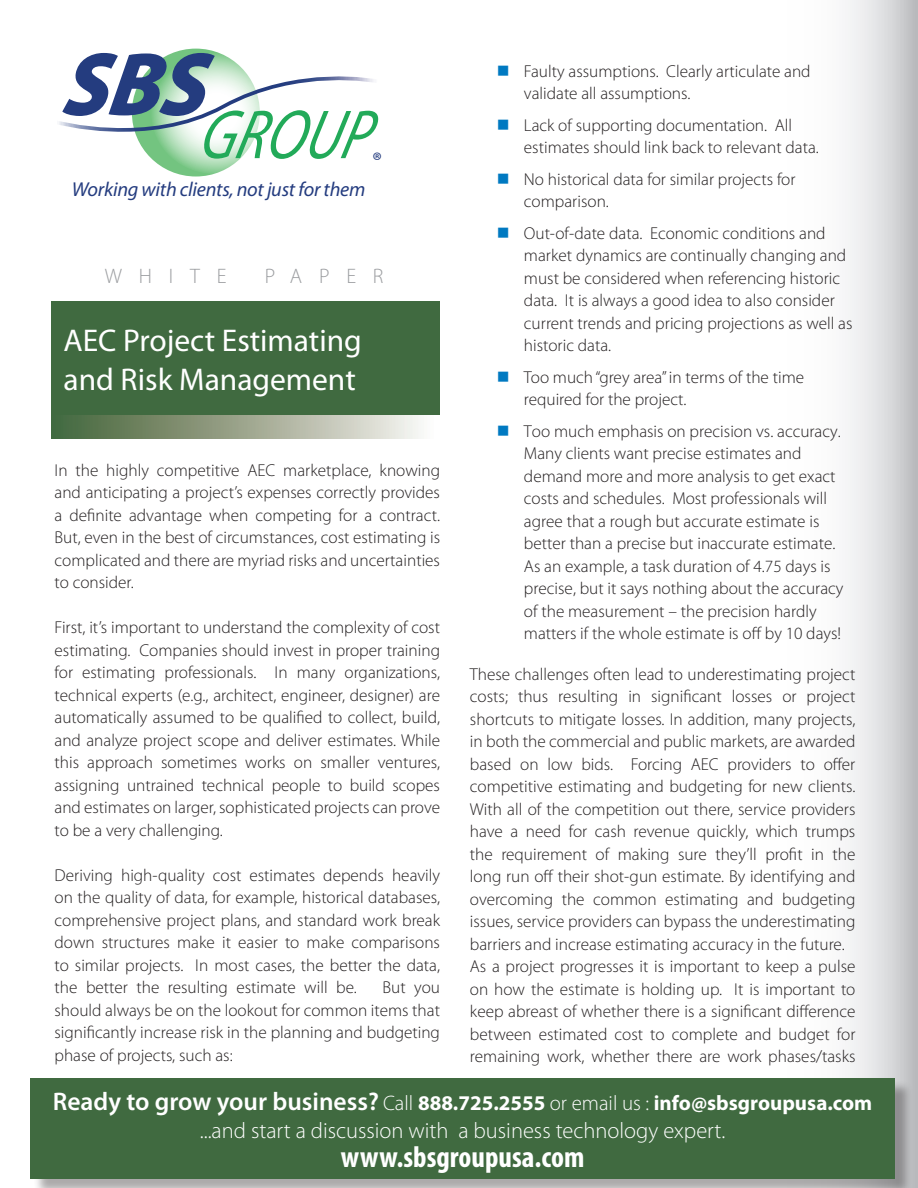
<style>
.page{position:relative;width:918px;height:1188px;background:#fff}
.page>*{position:absolute;margin:0;border:0;box-sizing:border-box;transform-origin:0 0}
.t1{font:31.5px "Myriad Pro";color:#fff}
.t2{font:700 condensed 30px "Myriad Pro";color:#fff}
.t3{font:22.65px "Myriad Pro";color:#243c7f}
.t4{font:300 22.5px "Myriad Pro";color:#fff}
.t5{font:700 21px "Myriad Pro";color:#fff}
.t6{font:300 21px "Myriad Pro";letter-spacing:.8em;color:#9b9da0}
.t7{font:italic 20.1px "Myriad Pro";letter-spacing:-.015em;color:#243c7f}
.text{font:300 17.25px/22.5px "Myriad Pro";color:#231f20;text-align:justify}
.s1{color:#0079c1}
.s2{font-weight:600;font-size:25.5px}
.s3{font-weight:300}
</style>
<div class="page">
<svg style="left:59px;top:52px;width:320px;height:122px"></svg>
<svg style="left:848px;top:0;width:70px;height:1188px"></svg>
<div style="left:33px;top:1080px;width:881px;height:108px;background:#231f20;opacity:.38"></div>
<div style="left:31px;top:1078px;width:864px;height:101px;background:#406a40"></div>
<div style="left:52px;top:301px;width:388px;height:115px;background:#406a40"></div>
<div style="left:51px;top:416px;width:389px;height:23px;background:linear-gradient(to right,#415f33,#fdf7f5)"></div>
<p class="t7" style="left:72px;top:177px;width:295px">Working with clients, not just for them</p>
<p class="t3" style="left:372px;top:147px;width:11px">®</p>
<p class="t6" style="left:105px;top:263px;width:123px">WHITE</p>
<p class="t6" style="left:265px;top:263px;width:120px">PAPER</p>
<p class="t1" style="left:64px;top:321px;width:300px">AEC Project Estimating</p>
<p class="t1" style="left:64px;top:360px;width:294px">and Risk Management</p>
<p class="text" style="left:55px;top:458px;width:387px">In the highly competitive AEC marketplace, knowing and anticipating a project’s expenses correctly provides a definite advantage when competing for a contract.<br>But, even in the best of circumstances, cost estimating is complicated and there are myriad risks and uncertainties to consider.</p>
<p class="text" style="left:55px;top:616px;width:387px">First, it’s important to understand the complexity of cost estimating. Companies should invest in proper training for estimating professionals. In many organizations, technical experts (e.g., architect, engineer, designer) are automatically assumed to be qualified to collect, build, and analyze project scope and deliver estimates. While this approach sometimes works on smaller ventures, assigning untrained technical people to build scopes and estimates on larger, sophisticated projects can prove to be a very challenging.</p>
<p class="text" style="left:55px;top:863px;width:387px">Deriving high-quality cost estimates depends heavily on the quality of data, for example, historical databases, comprehensive project plans, and standard work break down structures make it easier to make comparisons to similar projects. In most cases, the better the data, the better the resulting estimate will be.</p>
<p class="text" style="left:55px;top:976px;width:387px;text-indent:328px">But you should always be on the lookout for common items that significantly increase risk in the planning and budgeting phase of projects, such as:</p>
<p class="text" style="left:524px;top:59px;width:288px;text-indent:-27px"><span class="s1">■</span> Faulty assumptions. Clearly articulate and validate all assumptions.</p>
<p class="text" style="left:524px;top:113px;width:296px;text-indent:-27px"><span class="s1">■</span> Lack of supporting documentation. All estimates should link back to relevant data.</p>
<p class="text" style="left:524px;top:167px;width:273px;text-indent:-27px"><span class="s1">■</span> No historical data for similar projects for comparison.</p>
<p class="text" style="left:524px;top:221px;width:330px;text-align:left;text-indent:-27px"><span class="s1">■</span> Out-of-date data. Economic conditions and market dynamics are continually changing and must be considered when referencing historic data. It is always a good idea to also consider current trends and pricing projections as well as historic data.</p>
<p class="text" style="left:524px;top:365px;width:282px;text-indent:-27px"><span class="s1">■</span> Too much “grey area” in terms of the time required for the project.</p>
<p class="text" style="left:524px;top:419px;width:321px;text-align:left;text-indent:-27px"><span class="s1">■</span> Too much emphasis on precision vs. accuracy.<br>Many clients want precise estimates and demand more and more analysis to get exact costs and schedules. Most professionals will agree that a rough but accurate estimate is better than a precise but inaccurate estimate.<br>As an example, a task duration of 4.75 days is precise, but it says nothing about the accuracy of the measurement – the precision hardly matters if the whole estimate is off by 10 days!</p>
<p class="text" style="left:470px;top:662px;width:387px">These challenges often lead to underestimating project costs; thus resulting in significant losses or project shortcuts to mitigate losses. In addition, many projects, in both the commercial and public markets, are awarded based on low bids. Forcing AEC providers to offer competitive estimating and budgeting for new clients.<br>With all of the competition out there, service providers have a need for cash revenue quickly, which trumps the requirement of making sure they’ll profit in the long run off their shot-gun estimate. By identifying and overcoming the common estimating and budgeting issues, service providers can bypass the underestimating barriers and increase estimating accuracy in the future.</p>
<p class="text" style="left:470px;top:955px;width:387px">As a project progresses it is important to keep a pulse on how the estimate is holding up. It is important to keep abreast of whether there is a significant difference between estimated cost to complete and budget for remaining work, whether there are work phases/tasks</p>
<p class="t5" style="left:53px;top:1089px;width:821px"><span class="s2">Ready to grow your business?</span> <span class="s3">Call</span> 888.725.2555 <span class="s3">or email us :</span> info@sbsgroupusa.com</p>
<p class="t4" style="left:200px;top:1117px;width:527px">...and start a discussion with a business technology expert.</p>
<p class="t2" style="left:341px;top:1138px;width:245px">www.sbsgroupusa.com</p>
</div>
